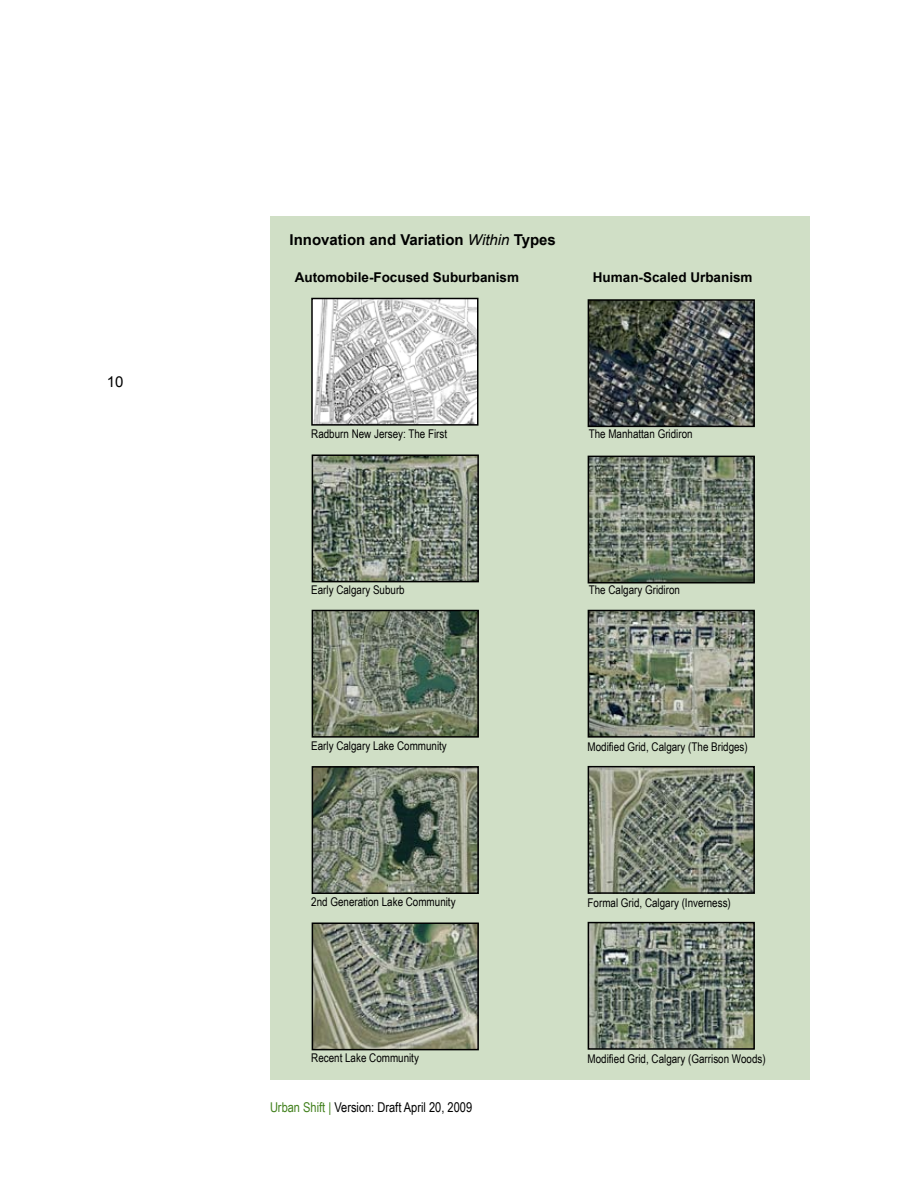
<style>
.page{position:relative;width:918px;height:1188px;background:#fff}
.page>*{position:absolute;margin:0;border:0;box-sizing:border-box;transform-origin:0 0}
.t1{font:700 15px "Arial";color:#000}
.t2{font:15px "Arial";color:#000}
.t3{font:700 13.5px "Arial";color:#000}
.t4{font:13.5px "Arial Narrow";color:#000}
.t5{font:12px "Arial Narrow";color:#000}
.s1{font-weight:400;font-style:italic}
.s2{color:#41801c}
</style>
<div class="page">
<div style="left:270px;top:216px;width:540px;height:864px;background:#d0dfc6"></div>
<img style="left:314px;top:301px;width:161px;height:122px">
<div style="left:311px;top:298px;width:167px;height:128px;border:2px solid #000"></div>
<img style="left:591px;top:459px;width:161px;height:122px">
<div style="left:588px;top:456px;width:167px;height:128px;border:2px solid #000"></div>
<img style="left:315px;top:457px;width:161px;height:122px">
<div style="left:312px;top:454px;width:167px;height:128px;border:2px solid #000"></div>
<img style="left:315px;top:769px;width:161px;height:122px">
<div style="left:312px;top:766px;width:167px;height:128px;border:2px solid #000"></div>
<img style="left:315px;top:925px;width:161px;height:122px">
<div style="left:312px;top:922px;width:167px;height:128px;border:2px solid #000"></div>
<img style="left:315px;top:613px;width:161px;height:122px">
<div style="left:312px;top:610px;width:167px;height:128px;border:2px solid #000"></div>
<img style="left:591px;top:302px;width:161px;height:122px">
<div style="left:588px;top:299px;width:167px;height:128px;border:2px solid #000"></div>
<img style="left:591px;top:769px;width:161px;height:122px">
<div style="left:588px;top:766px;width:167px;height:128px;border:2px solid #000"></div>
<img style="left:591px;top:925px;width:161px;height:122px">
<div style="left:588px;top:922px;width:167px;height:128px;border:2px solid #000"></div>
<img style="left:591px;top:613px;width:161px;height:122px">
<div style="left:588px;top:610px;width:167px;height:128px;border:2px solid #000"></div>
<p class="t2" style="left:107px;top:372px;width:18px">10</p>
<p class="t1" style="left:290px;top:230px;width:268px">Innovation and Variation <span class="s1">Within</span> Types</p>
<p class="t3" style="left:295px;top:269px;width:226px">Automobile-Focused Suburbanism</p>
<p class="t3" style="left:593px;top:269px;width:161px">Human-Scaled Urbanism</p>
<p class="t5" style="left:311px;top:425px;width:137px">Radburn New Jersey: The First</p>
<p class="t5" style="left:589px;top:425px;width:105px">The Manhattan Gridiron</p>
<p class="t5" style="left:311px;top:581px;width:95px">Early Calgary Suburb</p>
<p class="t5" style="left:589px;top:581px;width:93px">The Calgary Gridiron</p>
<p class="t5" style="left:311px;top:737px;width:137px">Early Calgary Lake Community</p>
<p class="t5" style="left:588px;top:738px;width:162px">Modified Grid, Calgary (The Bridges)</p>
<p class="t5" style="left:311px;top:893px;width:146px">2nd Generation Lake Community</p>
<p class="t5" style="left:588px;top:894px;width:145px">Formal Grid, Calgary (Inverness)</p>
<p class="t5" style="left:311px;top:1049px;width:109px">Recent Lake Community</p>
<p class="t5" style="left:588px;top:1050px;width:180px">Modified Grid, Calgary (Garrison Woods)</p>
<p class="t4" style="left:270px;top:1098px;width:204px"><span class="s2">Urban Shift |</span> Version: Draft April 20, 2009</p>
</div>
